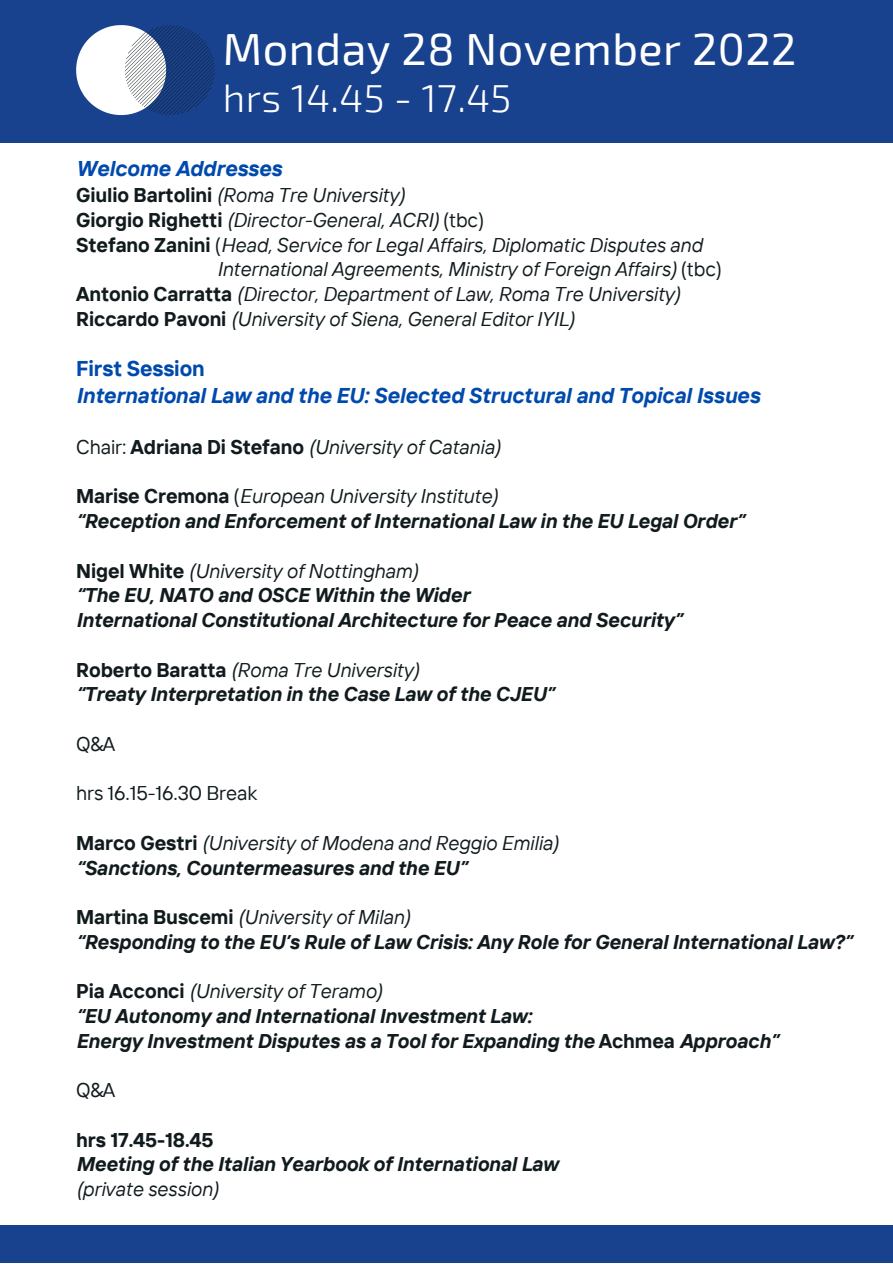
<style>
.page{position:relative;width:893px;height:1264px;background:#fff}
.page>*{position:absolute;margin:0;border:0;box-sizing:border-box;transform-origin:0 0}
.t1{font:45px "Exo 2";letter-spacing:.01em;color:#fff}
.t2{font:300 39px "Exo 2";letter-spacing:.01em;color:#fff}
.t3{font:italic 700 21.3px "TT Interphases";letter-spacing:-.005em;color:#004aad}
.t4{font:700 21.3px "TT Interphases";letter-spacing:-.005em;color:#004aad}
.t5{font:italic 700 19.8px/24.8px "TT Interphases";letter-spacing:-.005em;color:#111b1e}
.t6{font:italic 19.8px/24.8px "TT Interphases";letter-spacing:-.005em;color:#111b1e}
.t7{font:19.8px "TT Interphases";letter-spacing:-.005em;color:#111b1e}
.t8{font:700 19.8px "TT Interphases";letter-spacing:-.005em;color:#111b1e}
.s1{font-weight:700;font-style:normal}
.s2{font-style:normal}
.s3{font-weight:400;font-style:normal}
.s4{font-weight:400}
.s5{font-weight:700}
</style>
<div class="page">
<div style="left:0;top:0;width:892px;height:143px;background:#19428e"></div>
<svg style="left:76px;top:25px;width:139px;height:90px"></svg>
<div style="left:0;top:1224px;width:892px;height:38px;background:#19428e"></div>
<h1 class="t1" style="left:223px;top:20px;width:575px">Monday 28 November 2022</h1>
<h2 class="t2" style="left:223px;top:74px;width:290px">hrs 14.45 - 17.45</h2>
<p class="t3" style="left:76px;top:155px;width:207px">Welcome Addresses</p>
<p class="t6" style="left:76px;top:182px;width:330px"><span class="s1">Giulio Bartolini</span> (Roma Tre University)</p>
<p class="t6" style="left:76px;top:207px;width:409px"><span class="s1">Giorgio Righetti</span> (Director-General, ACRI) <span class="s2">(tbc)</span></p>
<p class="t6" style="left:76px;top:232px;width:628px"><span class="s1">Stefano Zanini</span> <span class="s2">(</span>Head, Service for Legal Affairs, Diplomatic Disputes and</p>
<p class="t6" style="left:217px;top:256px;width:506px">International Agreements, Ministry of Foreign Affairs) <span class="s2">(tbc)</span></p>
<p class="t6" style="left:76px;top:281px;width:605px"><span class="s1">Antonio Carratta</span> (Director, Department of Law, Roma Tre University)</p>
<p class="t6" style="left:76px;top:306px;width:500px"><span class="s1">Riccardo Pavoni</span> (University of Siena, General Editor IYIL)</p>
<p class="t4" style="left:76px;top:355px;width:130px">First Session</p>
<p class="t3" style="left:76px;top:382px;width:685px">International Law and the EU: Selected Structural and Topical Issues</p>
<p class="t6" style="left:76px;top:434px;width:426px"><span class="s2">Chair:</span> <span class="s1">Adriana Di Stefano</span> (University of Catania)</p>
<p class="t5" style="left:76px;top:483px;width:669px"><span class="s2">Marise Cremona</span> <span class="s3">(</span><span class="s4">European University Institute)<br></span>“Reception and Enforcement of International Law in the EU Legal Order”</p>
<p class="t5" style="left:76px;top:558px;width:607px"><span class="s2">Nigel White</span> <span class="s4">(University of Nottingham)<br></span>“The EU, NATO and OSCE Within the Wider<br>International Constitutional Architecture for Peace and Security”</p>
<p class="t5" style="left:76px;top:657px;width:479px"><span class="s2">Roberto Baratta</span> <span class="s4">(Roma Tre University)<br></span>“Treaty Interpretation in the Case Law of the CJEU”</p>
<p class="t7" style="left:76px;top:731px;width:41px">Q&amp;A</p>
<p class="t7" style="left:76px;top:780px;width:183px">hrs 16.15-16.30 Break</p>
<p class="t6" style="left:76px;top:830px;width:484px"><span class="s1">Marco Gestri</span> (University of Modena and Reggio Emilia) <span class="s5">“Sanctions, Countermeasures and the EU”</span></p>
<p class="t5" style="left:76px;top:904px;width:777px"><span class="s2">Martina Buscemi</span> <span class="s4">(University of Milan)<br></span>“Responding to the EU’s Rule of Law Crisis: Any Role for General International Law?”</p>
<p class="t5" style="left:76px;top:978px;width:703px"><span class="s2">Pia Acconci</span> <span class="s4">(University of Teramo)<br></span>“EU Autonomy and International Investment Law:<br>Energy Investment Disputes as a Tool for Expanding the <span class="s2">Achmea</span> Approach”</p>
<p class="t7" style="left:76px;top:1077px;width:41px">Q&amp;A</p>
<p class="t8" style="left:76px;top:1126px;width:139px">hrs 17.45-18.45</p>
<p class="t5" style="left:76px;top:1151px;width:484px">Meeting of the Italian Yearbook of International Law</p>
<p class="t6" style="left:76px;top:1176px;width:144px">(private session)</p>
</div>
